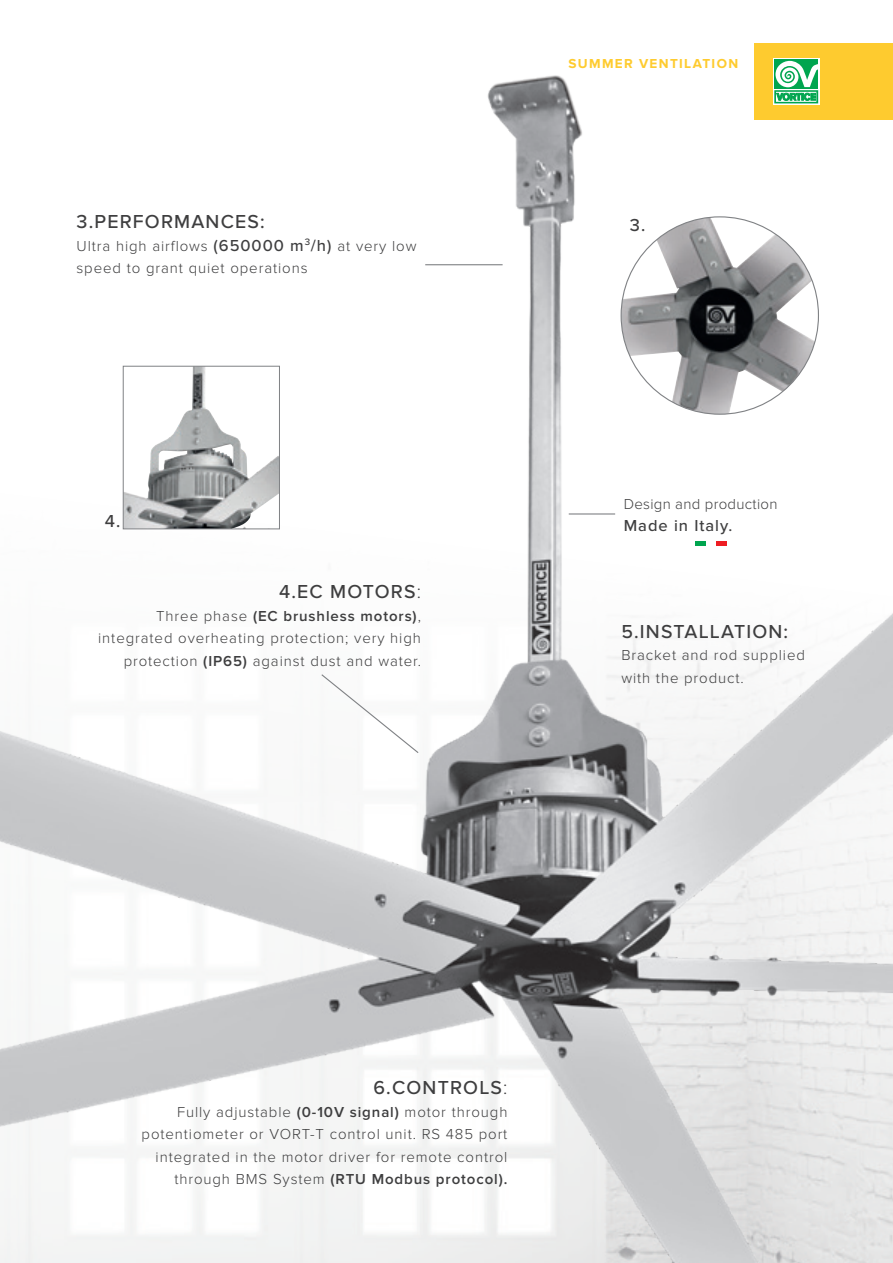
<style>
.page{position:relative;width:893px;height:1263px;background:#fff}
.page>*{position:absolute;margin:0;border:0;box-sizing:border-box;transform-origin:0 0}
.t1{font:500 19.5px "Proxima Nova";letter-spacing:.06em;color:#3e3e3f}
.t2{font:500 18px "Proxima Nova";color:#3e3e3f}
.t3{font:500 16.5px "Proxima Nova";letter-spacing:.06em;color:#3e3e3f}
.t4{font:300 15px/22.5px "Proxima Nova";letter-spacing:.06em;color:#3e3e3f;text-align:right}
.t5{font:600 15px "Proxima Nova";letter-spacing:.06em;color:#3e3e3f}
.t6{font:300 15px "Proxima Nova";letter-spacing:.02em;color:#3e3e3f}
.t7{font:700 13.5px "Proxima Nova";letter-spacing:.1em;color:#fecb2f}
.s1{font-weight:500;font-size:16.5px}
.s2{font-weight:300}
.s3{font-weight:600}
</style>
<div class="page">
<div style="left:754px;top:43px;width:139px;height:77px;background:#fecb2f"></div>
<svg style="left:773px;top:58px;width:47px;height:11px"></svg>
<div style="left:774px;top:60px;width:44px;height:29px;background:#00a54f"></div>
<svg style="left:776px;top:61px;width:42px;height:8px"></svg>
<img style="left:0;top:69px;width:893px;height:1194px">
<img style="left:125px;top:368px;width:153px;height:159px">
<div style="left:123px;top:366px;width:157px;height:163px;border:1px solid #808285"></div>
<svg style="left:320px;top:673px;width:100px;height:81px"></svg>
<hr style="left:425px;top:264px;width:78px;height:1px;background:#808285">
<hr style="left:569px;top:513px;width:46px;height:1px;background:#808285">
<img style="left:621px;top:217px;width:194px;height:197px">
<hr style="left:695px;top:541px;width:11px;height:4px;background:#00a54f">
<hr style="left:706px;top:541px;width:10px;height:4px;background:#fff">
<hr style="left:716px;top:541px;width:11px;height:4px;background:#ee1d23">
<p class="t1" style="left:77px;top:210px;width:190px">3.PERFORMANCES:</p>
<p class="t4" style="left:77px;top:235px;width:342px;text-align:left">Ultra high airflows <span class="s1">(650000 m</span><sup>3</sup><span class="s1">/h)</span> at very low speed to grant quiet operations</p>
<p class="t2" style="left:105px;top:510px;width:17px">4.</p>
<p class="t1" style="left:279px;top:580px;width:143px">4.EC MOTORS<span class="s2">:</span></p>
<p class="t5" style="left:156px;top:607px;width:266px"><span class="s2">Three phase</span> (EC brushless motors)<span class="s2">,</span></p>
<p class="t4" style="left:98px;top:627px;width:324px">integrated overheating protection; very high protection <span class="s3">(IP65)</span> against dust and water.</p>
<p class="t7" style="left:568px;top:56px;width:171px">SUMMER VENTILATION</p>
<p class="t2" style="left:630px;top:214px;width:17px">3.</p>
<p class="t6" style="left:624px;top:497px;width:155px">Design and production</p>
<p class="t3" style="left:624px;top:516px;width:110px">Made in Italy.</p>
<p class="t1" style="left:621px;top:620px;width:168px">5.INSTALLATION:</p>
<p class="t4" style="left:621px;top:645px;width:185px">Bracket and rod supplied</p>
<p class="t4" style="left:621px;top:667px;width:124px">with the product.</p>
<p class="t1" style="left:373px;top:1076px;width:135px">6.CONTROLS<span class="s2">:</span></p>
<p class="t4" style="left:142px;top:1101px;width:367px">Fully adjustable <span class="s3">(0-10V signal)</span> motor through potentiometer or VORT-T control unit. RS 485 port integrated in the motor driver for remote control</p>
<p class="t5" style="left:174px;top:1170px;width:335px"><span class="s2">through BMS System</span> (RTU Modbus protocol).</p>
</div>
